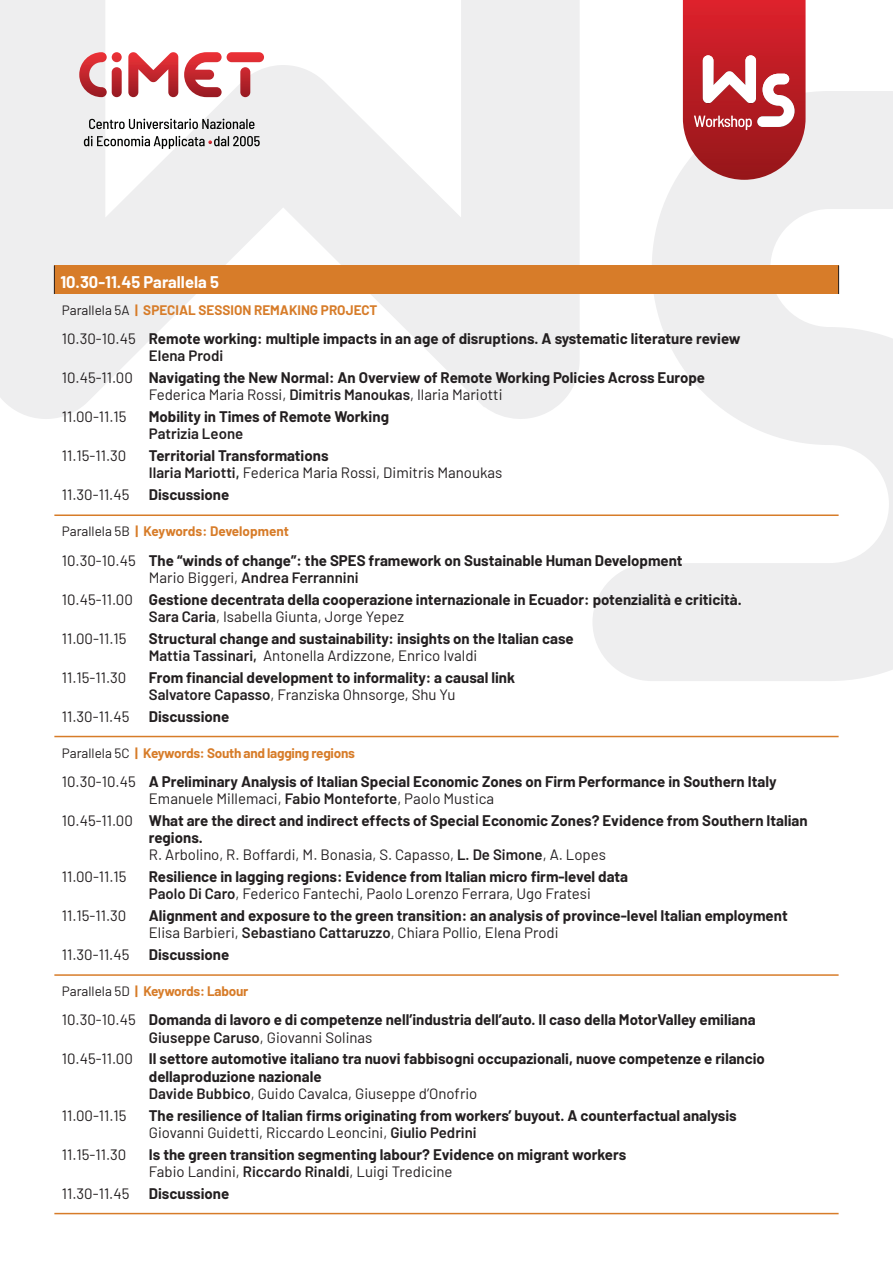
<style>
.page{position:relative;width:893px;height:1263px;background:#fff}
.page>*{position:absolute;margin:0;border:0;box-sizing:border-box;transform-origin:0 0}
.plenpar{font:700 16.5px "Barlow";color:#fff}
.parbase_bullet{font:700 15px/17.2px "Barlow";color:#231f20}
.autori{font:15px "Barlow";color:#231f20}
.parbase_bullet-2{font:15px "Barlow";color:#231f20}
.autori-2{font:600 15px "Barlow";color:#231f20}
.titolo-luogo{font:700 13.5px "Barlow";color:#d77c29}
.titolo-luogo-2{font:700 13.5px "Barlow";letter-spacing:-.02em;color:#d77c29}
.s1{font-weight:400;color:#231f20}
.s2{font-weight:400}
.s3{font-weight:600}
</style>
<div class="page">
<svg style="left:0;top:0;width:580px;height:419px;fill:#eeeeef"></svg>
<svg style="left:593px;top:91px;width:300px;height:590px;fill:#eeeeef"></svg>
<svg style="left:683px;top:0;width:123px;height:180px;background:#c7484e"></svg>
<svg style="left:128px;top:52px;width:136px;height:45px"></svg>
<svg style="left:89px;top:119px;width:165px;height:10px"></svg>
<svg style="left:84px;top:136px;width:176px;height:13px"></svg>
<div style="left:54px;top:265px;width:785px;height:29px;background:#d77c29"></div>
<svg style="left:54px;top:265px;width:1px;height:29px"></svg>
<svg style="left:838px;top:265px;width:1px;height:29px"></svg>
<hr style="left:54px;top:514px;width:785px;height:2px;background:#d77c29">
<hr style="left:54px;top:736px;width:785px;height:1px;background:#d77c29">
<hr style="left:54px;top:974px;width:785px;height:2px;background:#d77c29">
<hr style="left:54px;top:1213px;width:785px;height:1px;background:#d77c29">
<p class="plenpar" style="left:60px;top:270px;width:160px">10.30-11.45 Parallela 5</p>
<p class="titolo-luogo" style="left:62px;top:300px;width:317px"><span class="s1">Parallela 5A</span> | SPECIAL SESSION REMAKING PROJECT</p>
<p class="parbase_bullet" style="left:62px;top:329px;width:680px"><span class="s2">10.30-10.45</span> Remote working: multiple impacts in an age of disruptions. A systematic literature review</p>
<p class="autori-2" style="left:149px;top:345px;width:76px">Elena Prodi</p>
<p class="parbase_bullet" style="left:62px;top:368px;width:645px"><span class="s2">10.45-11.00</span> Navigating the New Normal: An Overview of Remote Working Policies Across Europe</p>
<p class="autori" style="left:149px;top:384px;width:355px">Federica Maria Rossi, <span class="s3">Dimitris Manoukas</span>, Ilaria Mariotti</p>
<p class="parbase_bullet-2" style="left:62px;top:406px;width:66px">11.00-11.15</p>
<p class="parbase_bullet" style="left:149px;top:407px;width:242px">Mobility in Times of Remote Working</p>
<p class="autori-2" style="left:149px;top:423px;width:96px">Patrizia Leone</p>
<p class="parbase_bullet-2" style="left:62px;top:445px;width:66px">11.15-11.30</p>
<p class="parbase_bullet" style="left:149px;top:446px;width:181px">Territorial Transformations</p>
<p class="autori" style="left:149px;top:462px;width:355px"><span class="s3">Ilaria Mariotti,</span> Federica Maria Rossi, Dimitris Manoukas</p>
<p class="parbase_bullet-2" style="left:62px;top:484px;width:69px">11.30-11.45</p>
<p class="parbase_bullet" style="left:149px;top:485px;width:82px">Discussione</p>
<p class="titolo-luogo" style="left:62px;top:521px;width:228px"><span class="s1">Parallela 5B</span> | Keywords: Development</p>
<p class="parbase_bullet" style="left:62px;top:550px;width:622px"><span class="s2">10.30-10.45</span> The “winds of change”: the SPES framework on Sustainable Human Development</p>
<p class="autori-2" style="left:149px;top:566px;width:211px"><span class="s2">Mario Biggeri,</span> Andrea Ferrannini</p>
<p class="parbase_bullet" style="left:62px;top:589px;width:681px"><span class="s2">10.45-11.00</span> Gestione decentrata della cooperazione internazionale in Ecuador: potenzialità e criticità.</p>
<p class="autori" style="left:149px;top:605px;width:257px"><span class="s3">Sara Caria</span>, Isabella Giunta, Jorge Yepez</p>
<p class="parbase_bullet-2" style="left:62px;top:627px;width:66px">11.00-11.15</p>
<p class="parbase_bullet" style="left:149px;top:628px;width:426px">Structural change and sustainability: insights on the Italian case</p>
<p class="autori" style="left:149px;top:644px;width:330px"><span class="s3">Mattia Tassinari,</span> Antonella Ardizzone, Enrico Ivaldi</p>
<p class="parbase_bullet-2" style="left:62px;top:666px;width:66px">11.15-11.30</p>
<p class="parbase_bullet" style="left:149px;top:667px;width:368px">From financial development to informality: a causal link</p>
<p class="autori" style="left:149px;top:683px;width:308px"><span class="s3">Salvatore Capasso</span>, Franziska Ohnsorge, Shu Yu</p>
<p class="parbase_bullet-2" style="left:62px;top:705px;width:69px">11.30-11.45</p>
<p class="parbase_bullet" style="left:149px;top:706px;width:82px">Discussione</p>
<p class="titolo-luogo-2" style="left:62px;top:743px;width:295px"><span class="s1">Parallela 5C</span> | Keywords: South and lagging regions</p>
<p class="parbase_bullet" style="left:62px;top:771px;width:716px"><span class="s2">10.30-10.45</span> A Preliminary Analysis of Italian Special Economic Zones on Firm Performance in Southern Italy</p>
<p class="autori" style="left:149px;top:788px;width:347px">Emanuele Millemaci, <span class="s3">Fabio Monteforte</span>, Paolo Mustica</p>
<p class="parbase_bullet" style="left:149px;top:810px;width:660px;text-indent:-87px"><span class="s2">10.45-11.00</span> What are the direct and indirect effects of Special Economic Zones? Evidence from Southern Italian regions.</p>
<p class="autori" style="left:149px;top:844px;width:458px">R. Arbolino, R. Boffardi, M. Bonasia, S. Capasso, <span class="s3">L. De Simone</span>, A. Lopes</p>
<p class="parbase_bullet-2" style="left:62px;top:866px;width:66px">11.00-11.15</p>
<p class="parbase_bullet" style="left:149px;top:867px;width:481px">Resilience in lagging regions: Evidence from Italian micro firm-level data</p>
<p class="autori" style="left:149px;top:883px;width:443px"><span class="s3">Paolo Di Caro</span>, Federico Fantechi, Paolo Lorenzo Ferrara, Ugo Fratesi</p>
<p class="parbase_bullet-2" style="left:62px;top:905px;width:66px">11.15-11.30</p>
<p class="parbase_bullet" style="left:149px;top:906px;width:640px">Alignment and exposure to the green transition: an analysis of province-level Italian employment</p>
<p class="autori" style="left:149px;top:922px;width:411px">Elisa Barbieri, <span class="s3">Sebastiano Cattaruzzo</span>, Chiara Pollio, Elena Prodi</p>
<p class="parbase_bullet-2" style="left:62px;top:944px;width:69px">11.30-11.45</p>
<p class="parbase_bullet" style="left:149px;top:945px;width:82px">Discussione</p>
<p class="titolo-luogo-2" style="left:62px;top:981px;width:188px"><span class="s1">Parallela 5D</span> | Keywords: Labour</p>
<p class="parbase_bullet" style="left:62px;top:1010px;width:695px"><span class="s2">10.30-10.45</span> Domanda di lavoro e di competenze nell’industria dell’auto. Il caso della MotorValley emiliana</p>
<p class="autori" style="left:149px;top:1026px;width:225px"><span class="s3">Giuseppe Caruso</span>, Giovanni Solinas</p>
<p class="parbase_bullet" style="left:149px;top:1049px;width:618px;text-indent:-87px"><span class="s2">10.45-11.00</span> Il settore automotive italiano tra nuovi fabbisogni occupazionali, nuove competenze e rilancio dellaproduzione nazionale</p>
<p class="autori" style="left:149px;top:1082px;width:330px"><span class="s3">Davide Bubbico</span>, Guido Cavalca, Giuseppe d’Onofrio</p>
<p class="parbase_bullet-2" style="left:62px;top:1104px;width:66px">11.00-11.15</p>
<p class="parbase_bullet" style="left:149px;top:1105px;width:589px">The resilience of Italian firms originating from workers’ buyout. A counterfactual analysis</p>
<p class="autori" style="left:149px;top:1121px;width:329px">Giovanni Guidetti, Riccardo Leoncini, <span class="s3">Giulio Pedrini</span></p>
<p class="parbase_bullet-2" style="left:62px;top:1143px;width:66px">11.15-11.30</p>
<p class="parbase_bullet" style="left:149px;top:1144px;width:479px">Is the green transition segmenting labour? Evidence on migrant workers</p>
<p class="autori" style="left:149px;top:1160px;width:305px">Fabio Landini, <span class="s3">Riccardo Rinaldi</span>, Luigi Tredicine</p>
<p class="parbase_bullet-2" style="left:62px;top:1182px;width:69px">11.30-11.45</p>
<p class="parbase_bullet" style="left:149px;top:1183px;width:82px">Discussione</p>
</div>
